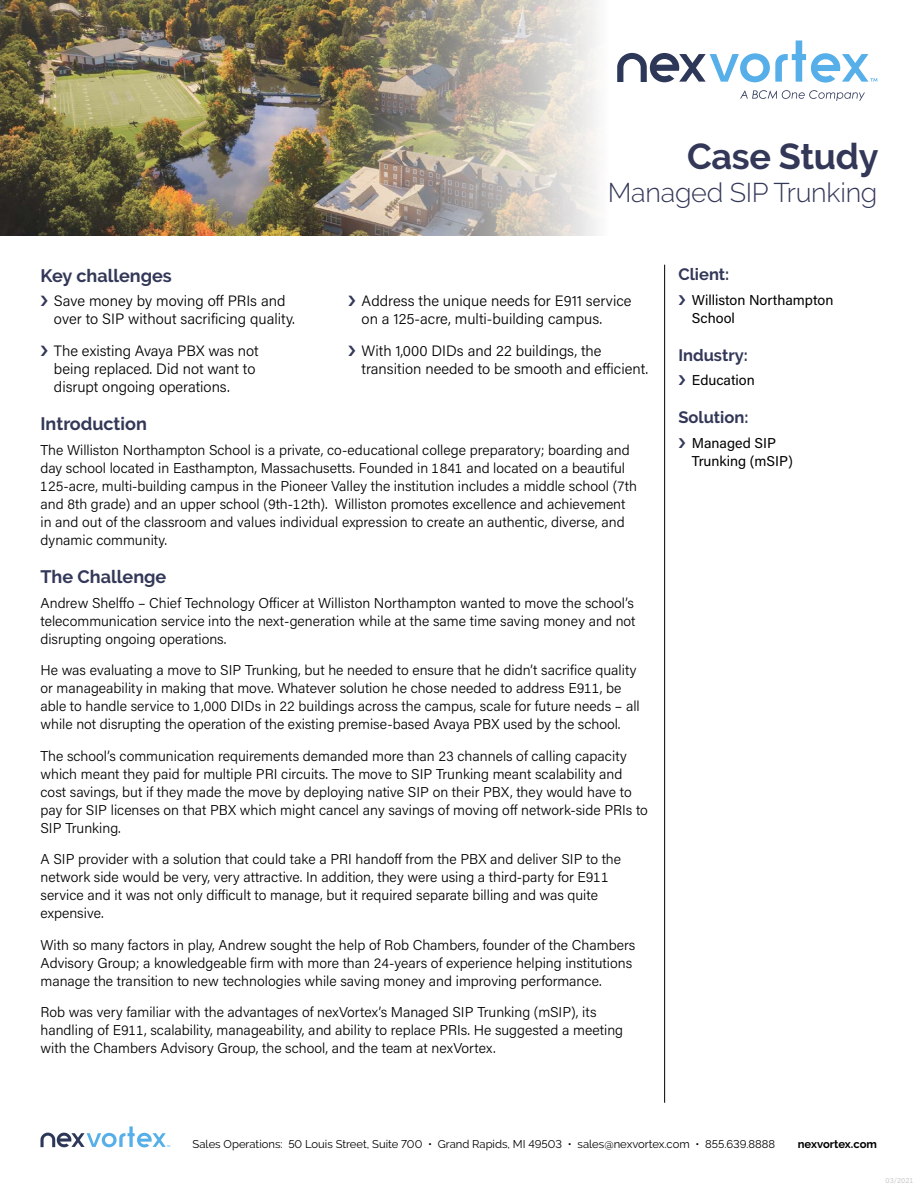
<style>
.page{position:relative;width:918px;height:1188px;background:#fff}
.page>*{position:absolute;margin:0;border:0;box-sizing:border-box;transform-origin:0 0}
.t1{font:700 36px "Raleway";letter-spacing:-.01em;color:#333858}
.t2{font:300 27px "Raleway";letter-spacing:-.01em;color:#333858}
.t3{font:700 18px "Raleway";color:#333858}
.t4{font:700 16.5px "Raleway";color:#333858}
.t5{font:300 15px/18px "Acumin Pro";color:#000}
.t6{font:300 14.25px/18px "Acumin Pro";color:#000}
.t7{font:14.25px/18px "Acumin Pro";color:#000}
.t8{font:11.25px "Raleway";color:#000}
.t9{font:700 11.25px "Raleway";letter-spacing:-.005em;color:#000}
.t10{font:7.5px "Acumin Pro";color:#cbcbcb}
</style>
<div class="page">
<img style="left:0;top:0;width:597px;height:235px">
<hr style="left:664px;top:265px;width:1px;height:838px;background:#000">
<svg style="left:41px;top:1126px;width:129px;height:21px"></svg>
<svg style="left:740px;top:90px;width:125px;height:11px"></svg>
<svg style="left:617px;top:41px;width:261px;height:42px"></svg>
<h1 class="t1" style="left:687px;top:135px;width:193px">Case Study</h1>
<h2 class="t2" style="left:608px;top:176px;width:271px">Managed SIP Trunking</h2>
<p class="t3" style="left:40px;top:265px;width:133px">Key challenges</p>
<p class="t5" style="left:54px;top:292px;width:243px">Save money by moving off PRIs and over to SIP without sacrificing quality.</p>
<p class="t5" style="left:54px;top:341px;width:206px">The existing Avaya PBX was not being replaced. Did not want to disrupt ongoing operations.</p>
<p class="t5" style="left:362px;top:292px;width:271px">Address the unique needs for E911 service on a 125-acre, multi-building campus.</p>
<p class="t5" style="left:362px;top:341px;width:288px">With 1,000 DIDs and 22 buildings, the transition needed to be smooth and efficient.</p>
<p class="t3" style="left:40px;top:413px;width:108px">Introduction</p>
<p class="t6" style="left:40px;top:440px;width:598px">The Williston Northampton School is a private, co-educational college preparatory; boarding and day school located in Easthampton, Massachusetts. Founded in 1841 and located on a beautiful 125-acre, multi-building campus in the Pioneer Valley the institution includes a middle school (7th and 8th grade) and an upper school (9th-12th). Williston promotes excellence and achievement in and out of the classroom and values individual expression to create an authentic, diverse, and dynamic community.</p>
<p class="t3" style="left:40px;top:566px;width:127px">The Challenge</p>
<p class="t6" style="left:40px;top:593px;width:597px;text-align:justify">Andrew Shelffo – Chief Technology Officer at Williston Northampton wanted to move the school’s telecommunication service into the next-generation while at the same time saving money and not disrupting ongoing operations.</p>
<p class="t6" style="left:40px;top:661px;width:601px">He was evaluating a move to SIP Trunking, but he needed to ensure that he didn’t sacrifice quality or manageability in making that move. Whatever solution he chose needed to address E911, be able to handle service to 1,000 DIDs in 22 buildings across the campus, scale for future needs – all while not disrupting the operation of the existing premise-based Avaya PBX used by the school.</p>
<p class="t6" style="left:40px;top:746px;width:609px">The school’s communication requirements demanded more than 23 channels of calling capacity which meant they paid for multiple PRI circuits. The move to SIP Trunking meant scalability and cost savings, but if they made the move by deploying native SIP on their PBX, they would have to pay for SIP licenses on that PBX which might cancel any savings of moving off network-side PRIs to SIP Trunking.</p>
<p class="t6" style="left:40px;top:850px;width:582px">A SIP provider with a solution that could take a PRI handoff from the PBX and deliver SIP to the network side would be very, very attractive. In addition, they were using a third-party for E911 service and it was not only difficult to manage, but it required separate billing and was quite expensive.</p>
<p class="t6" style="left:40px;top:935px;width:596px">With so many factors in play, Andrew sought the help of Rob Chambers, founder of the Chambers<br>Advisory Group; a knowledgeable firm with more than 24-years of experience helping institutions manage the transition to new technologies while saving money and improving performance.</p>
<p class="t6" style="left:40px;top:1003px;width:584px">Rob was very familiar with the advantages of nexVortex’s Managed SIP Trunking (mSIP), its handling of E911, scalability, manageability, and ability to replace PRIs. He suggested a meeting with the Chambers Advisory Group, the school, and the team at nexVortex.</p>
<p class="t4" style="left:678px;top:265px;width:52px">Client:</p>
<p class="t7" style="left:692px;top:290px;width:143px">Williston Northampton<br>School</p>
<p class="t4" style="left:678px;top:345px;width:71px">Industry:</p>
<p class="t7" style="left:692px;top:371px;width:64px">Education</p>
<p class="t4" style="left:678px;top:408px;width:72px">Solution:</p>
<p class="t7" style="left:692px;top:433px;width:102px">Managed SIP<br>Trunking (mSIP)</p>
<p class="t8" style="left:193px;top:1137px;width:584px">Sales Operations: 50 Louis Street, Suite 700 • Grand Rapids, MI 49503 • sales@nexvortex.com • 855.639.8888</p>
<p class="t9" style="left:798px;top:1137px;width:81px">nexvortex.com</p>
<p class="t10" style="left:886px;top:1176px;width:29px">03/2021</p>
</div>
